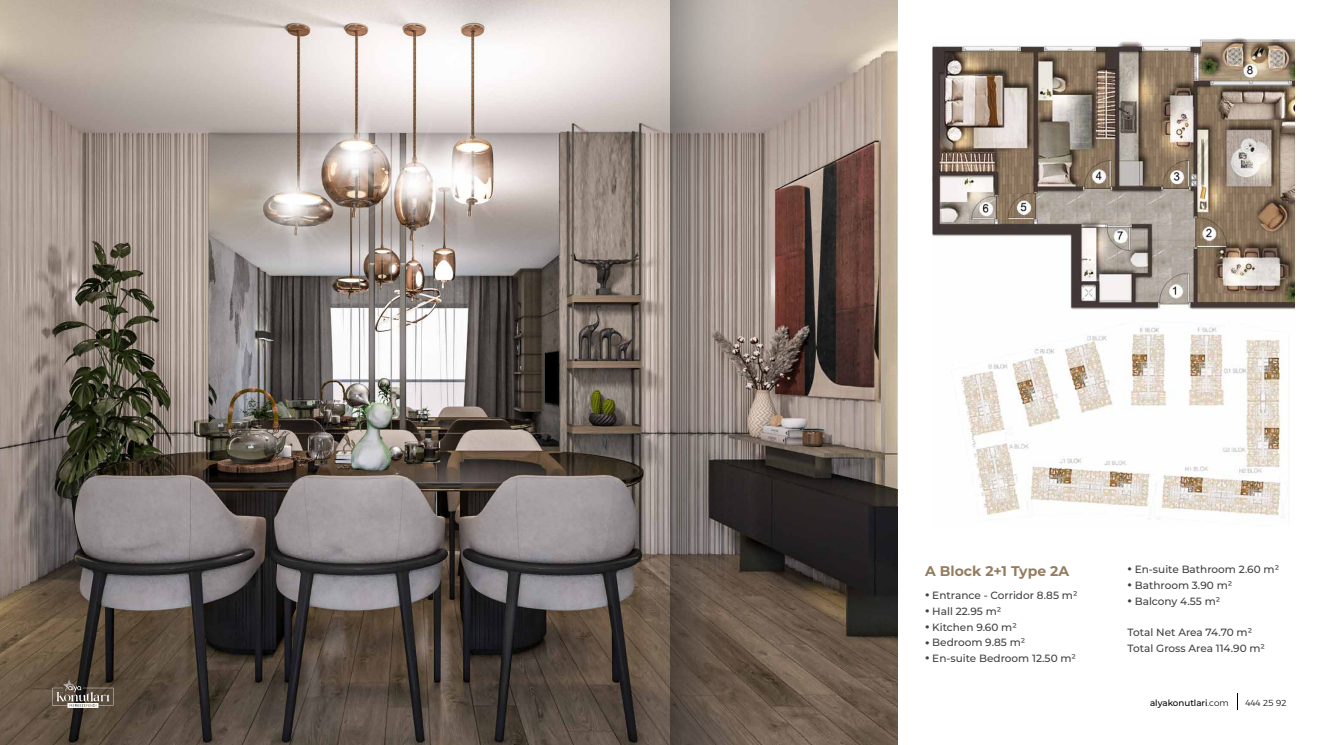
<style>
.page{position:relative;width:1340px;height:745px;background:#fff}
.page>*{position:absolute;margin:0;border:0;box-sizing:border-box;transform-origin:0 0}
.t1{font:700 14px "Montserrat";color:#947d5f}
.t2{font:500 10.5px/15.8px "Montserrat";color:#414042}
.t3{font:100 8.75px "Montserrat";color:#000}
.t4{font:300 8.75px "Gontserrat";color:#000}
.s1{font-family:"Gontserrat";font-weight:300}
</style>
<div class="page">
<img style="left:0;top:0;width:898px;height:744px">
<img style="left:932px;top:37px;width:362px;height:483px">
<svg style="left:1237px;top:693px;width:1px;height:16px"></svg>
<svg style="left:53px;top:679px;width:60px;height:28px;background:#6c6358"></svg>
<svg style="left:670px;top:0;width:80px;height:744px;background:#827770"></svg>
<h1 class="t1" style="left:925px;top:561px;width:146px">A Block 2+1 Type 2A</h1>
<p class="t2" style="left:925px;top:586px;width:154px"><sup>●</sup> Entrance - Corridor 8.85 m²</p>
<p class="t2" style="left:925px;top:602px;width:78px"><sup>●</sup> Hall 22.95 m²</p>
<p class="t2" style="left:925px;top:618px;width:93px"><sup>●</sup> Kitchen 9.60 m²</p>
<p class="t2" style="left:925px;top:634px;width:102px"><sup>●</sup> Bedroom 9.85 m²</p>
<p class="t2" style="left:925px;top:649px;width:152px"><sup>●</sup> En-suite Bedroom 12.50 m²</p>
<p class="t2" style="left:1127px;top:560px;width:153px"><sup>●</sup> En-suite Bathroom 2.60 m²</p>
<p class="t2" style="left:1127px;top:576px;width:106px"><sup>●</sup> Bathroom 3.90 m²</p>
<p class="t2" style="left:1127px;top:592px;width:94px"><sup>●</sup> Balcony 4.55 m²</p>
<p class="t2" style="left:1127px;top:623px;width:139px">Total Net Area 74.70 m²<br>Total Gross Area 114.90 m²</p>
<p class="t3" style="left:1150px;top:696px;width:80px">alyakonutlari<span class="s1">.com</span></p>
<p class="t4" style="left:1245px;top:695px;width:43px">444 25 92</p>
</div>
